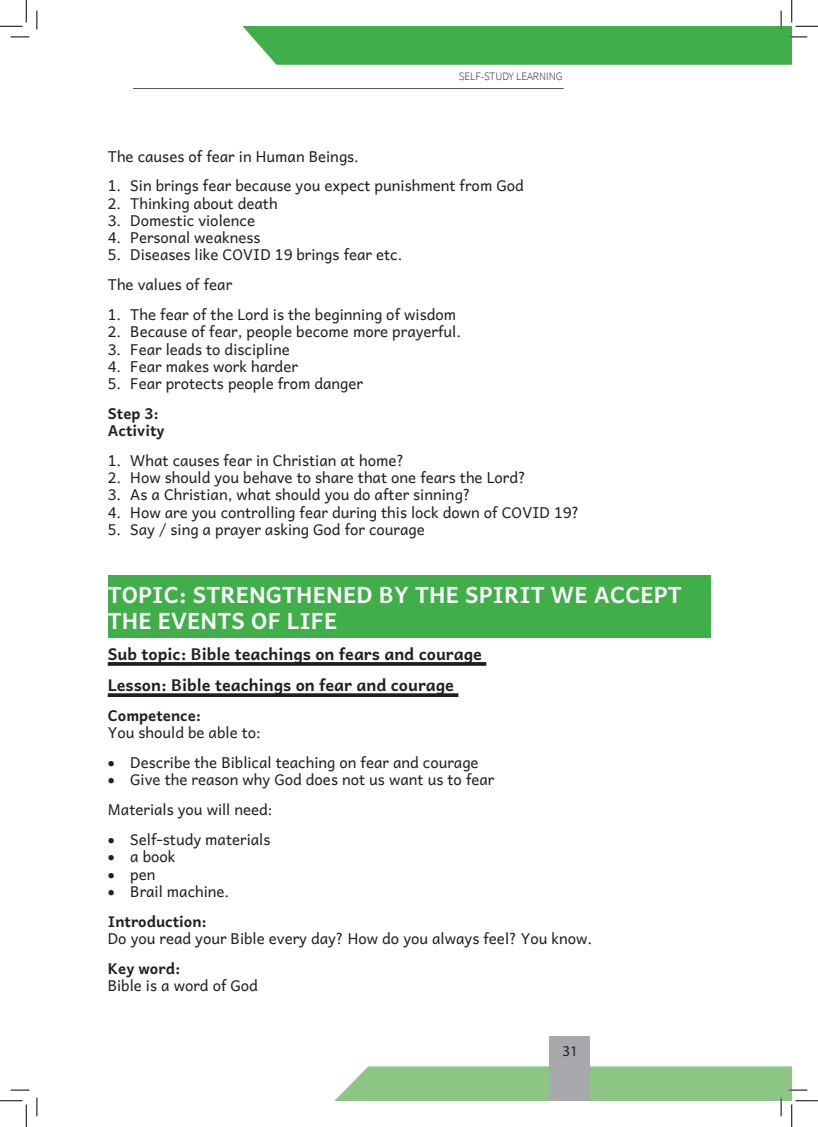
<style>
.page{position:relative;width:818px;height:1127px;background:#fff}
.page>*{position:absolute;margin:0;border:0;box-sizing:border-box;transform-origin:0 0}
.t1{font:700 22.5px/25.9px "Andika New Basic";color:#fff}
.t2{font:700 16.25px/31.1px "Andika New Basic";color:#231f20}
.t3{font:15px/29.8px "Andika New Basic";color:#231f20}
.t4{font:700 15px/17.2px "Andika New Basic";color:#231f20}
.t5{font:15px "Myriad Pro";color:#231f20}
.t6{font:300 11.25px "Source Sans Pro";color:#231f20}
.s1{font-weight:700}
</style>
<div class="page">
<div style="left:549px;top:1035px;width:41px;height:65px;background:#a8a9ad"></div>
<hr style="left:133px;top:88px;width:431px;height:1px;background:#231f20">
<div style="left:108px;top:575px;width:602px;height:62px;background:#40ae49"></div>
<hr style="left:108px;top:662px;width:378px;height:3px;background:#231f20">
<hr style="left:108px;top:693px;width:350px;height:3px;background:#231f20">
<svg style="left:11px;top:36px;width:18px;height:2px"></svg>
<svg style="left:11px;top:1089px;width:18px;height:1px"></svg>
<svg style="left:36px;top:11px;width:2px;height:18px"></svg>
<svg style="left:36px;top:1097px;width:2px;height:18px"></svg>
<svg style="left:0;top:0;width:27px;height:27px"></svg>
<svg style="left:0;top:1100px;width:27px;height:26px"></svg>
<svg style="left:242px;top:0;width:576px;height:65px"></svg>
<svg style="left:334px;top:1066px;width:484px;height:60px"></svg>
<p class="t6" style="left:459px;top:69px;width:105px">SELF-STUDY LEARNING</p>
<p class="t3" style="left:108px;top:139px;width:253px">The causes of fear in Human Beings.</p>
<p class="t3" style="left:108px;top:169px;width:418px">1. Sin brings fear because you expect punishment from God</p>
<p class="t3" style="left:108px;top:186px;width:171px">2. Thinking about death</p>
<p class="t3" style="left:108px;top:203px;width:149px">3. Domestic violence</p>
<p class="t3" style="left:108px;top:220px;width:154px">4. Personal weakness</p>
<p class="t3" style="left:108px;top:238px;width:296px">5. Diseases like COVID 19 brings fear etc.<br>The values of fear</p>
<p class="t3" style="left:108px;top:297px;width:350px">1. The fear of the Lord is the beginning of wisdom</p>
<p class="t3" style="left:108px;top:314px;width:355px">2. Because of fear, people become more prayerful.</p>
<p class="t3" style="left:108px;top:332px;width:183px">3. Fear leads to discipline</p>
<p class="t3" style="left:108px;top:349px;width:192px">4. Fear makes work harder</p>
<p class="t3" style="left:108px;top:366px;width:257px">5. Fear protects people from danger</p>
<p class="t4" style="left:108px;top:402px;width:58px">Step 3:<br>Activity</p>
<p class="t3" style="left:108px;top:443px;width:298px">1. What causes fear in Christian at home?</p>
<p class="t3" style="left:108px;top:460px;width:420px">2. How should you behave to share that one fears the Lord?</p>
<p class="t3" style="left:108px;top:477px;width:364px">3. As a Christian, what should you do after sinning?</p>
<p class="t3" style="left:108px;top:495px;width:473px">4. How are you controlling fear during this lock down of COVID 19?</p>
<p class="t3" style="left:108px;top:512px;width:318px">5. Say / sing a prayer asking God for courage</p>
<h1 class="t1" style="left:108px;top:578px;width:576px">TOPIC: STRENGTHENED BY THE SPIRIT WE ACCEPT<br>THE EVENTS OF LIFE</h1>
<p class="t2" style="left:108px;top:636px;width:376px">Sub topic: Bible teachings on fears and courage<br>Lesson: Bible teachings on fear and courage</p>
<p class="t4" style="left:108px;top:704px;width:95px">Competence:</p>
<p class="t3" style="left:108px;top:715px;width:155px">You should be able to:</p>
<p class="t3" style="left:108px;top:745px;width:372px">• Describe the Biblical teaching on fear and courage</p>
<p class="t3" style="left:108px;top:762px;width:388px">• Give the reason why God does not us want us to fear<br>Materials you will need:</p>
<p class="t3" style="left:108px;top:822px;width:164px">• Self-study materials</p>
<p class="t3" style="left:108px;top:839px;width:69px">• a book</p>
<p class="t3" style="left:108px;top:856px;width:49px">• pen</p>
<p class="t3" style="left:108px;top:874px;width:123px">• Brail machine.<br><span class="s1">Introduction:</span></p>
<p class="t3" style="left:108px;top:921px;width:486px">Do you read your Bible every day? How do you always feel? You know.</p>
<p class="t4" style="left:108px;top:957px;width:74px">Key word:</p>
<p class="t3" style="left:108px;top:968px;width:152px">Bible is a word of God</p>
<p class="t5" style="left:562px;top:1041px;width:17px">31</p>
</div>
